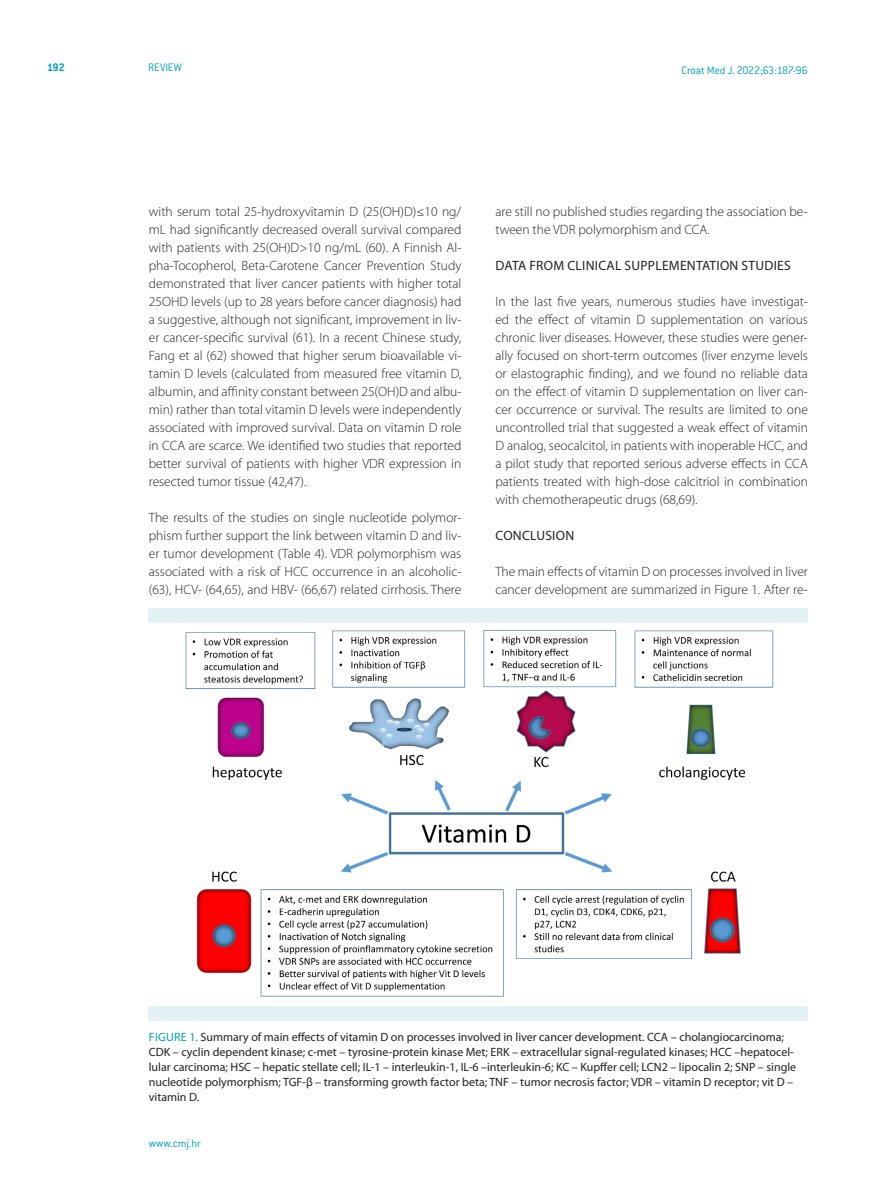
<style>
.page{position:relative;width:893px;height:1191px;background:#fff}
.page>*{position:absolute;margin:0;border:0;box-sizing:border-box;transform-origin:0 0}
.CMJ_-__body{font:300 13.5px/18px "Myriad Pro";color:#231f20;text-align:justify}
.CMJ_-_N2{font:13.5px "Myriad Pro";letter-spacing:.02em;color:#231f20}
.CMJ_-_table_title_he{font:12px/15px "Myriad Pro";color:#231f20}
.t1{font:300 12px "ITC Conduit LTCE";letter-spacing:-.01em;color:#009fb4}
.t2{font:700 12px "ITC Conduit LTCE";color:#009fb4}
.s1{color:#009fb4}
</style>
<div class="page">
<img style="left:185px;top:630px;width:589px;height:367px">
<div style="left:149px;top:1005px;width:659px;height:15px;background:#e2f2f5"></div>
<div style="left:149px;top:608px;width:659px;height:14px;background:#e2f2f5"></div>
<p class="t2" style="left:47px;top:60px;width:19px">192</p>
<p class="t1" style="left:148px;top:61px;width:35px">REVIEW</p>
<p class="t1" style="left:681px;top:63px;width:128px">Croat Med J. 2022;63:187-96</p>
<p class="CMJ_-__body" style="left:149px;top:202px;width:314px">with serum total 25-hydroxyvitamin D (25(OH)D)≤10 ng/ mL had significantly decreased overall survival compared with patients with 25(OH)D&gt;10 ng/mL (60). A Finnish Al&shy;pha-Tocopherol, Beta-Carotene Cancer Prevention Study demonstrated that liver cancer patients with higher total 25OHD levels (up to 28 years before cancer diagnosis) had a suggestive, although not significant, improvement in liv&shy;er cancer-specific survival (61). In a recent Chinese study, Fang et al (62) showed that higher serum bioavailable vi&shy;tamin D levels (calculated from measured free vitamin D, albumin, and affinity constant between 25(OH)D and albu&shy;min) rather than total vitamin D levels were independently associated with improved survival. Data on vitamin D role in CCA are scarce. We identified two studies that reported better survival of patients with higher VDR expression in resected tumor tissue (42,47).</p>
<p class="CMJ_-__body" style="left:149px;top:508px;width:314px">The results of the studies on single nucleotide polymor&shy;phism further support the link between vitamin D and liv&shy;er tumor development (Table 4). VDR polymorphism was associated with a risk of HCC occurrence in an alcoholic-(63), HCV- (64,65), and HBV- (66,67) related cirrhosis. There</p>
<p class="CMJ_-__body" style="left:495px;top:202px;width:314px">are still no published studies regarding the association be&shy;tween the VDR polymorphism and CCA.</p>
<p class="CMJ_-_N2" style="left:495px;top:257px;width:9px">Data</p>
<p class="CMJ_-_N2" style="left:529px;top:257px;width:142px">from clinical suppleme</p>
<p class="CMJ_-_N2" style="left:687px;top:257px;width:98px">ntation studies</p>
<p class="CMJ_-__body" style="left:495px;top:292px;width:314px">In the last five years, numerous studies have investigat&shy;ed the effect of vitamin D supplementation on various chronic liver diseases. However, these studies were gener&shy;ally focused on short-term outcomes (liver enzyme levels or elastographic finding), and we found no reliable data on the effect of vitamin D supplementation on liver can&shy;cer occurrence or survival. The results are limited to one uncontrolled trial that suggested a weak effect of vitamin D analog, seocalcitol, in patients with inoperable HCC, and a pilot study that reported serious adverse effects in CCA patients treated with high-dose calcitriol in combination with chemotherapeutic drugs (68,69).</p>
<p class="CMJ_-_N2" style="left:495px;top:527px;width:80px">Conclusion</p>
<p class="CMJ_-__body" style="left:495px;top:562px;width:314px">The main effects of vitamin D on processes involved in liver cancer development are summarized in Figure 1. After re-</p>
<p class="CMJ_-_table_title_he" style="left:149px;top:1029px;width:649px"><span class="s1">Figure 1.</span> Summary of main effects of vitamin D on processes involved in liver cancer development. CCA – cholangiocarcinoma; CDK – cyclin dependent kinase; c-met – tyrosine-protein kinase Met; ERK – extracellular signal-regulated kinases; HCC –hepatocel&shy;lular carcinoma; HSC – hepatic stellate cell; IL-1 – interleukin-1, IL-6 –interleukin-6; KC – Kupffer cell; LCN2 – lipocalin 2; SNP – single nucleotide polymorphism; TGF-β – transforming growth factor beta; TNF – tumor necrosis factor; VDR – vitamin D receptor; vit D – vitamin D.</p>
<p class="t1" style="left:149px;top:1136px;width:54px">www.cmj.hr</p>
</div>
